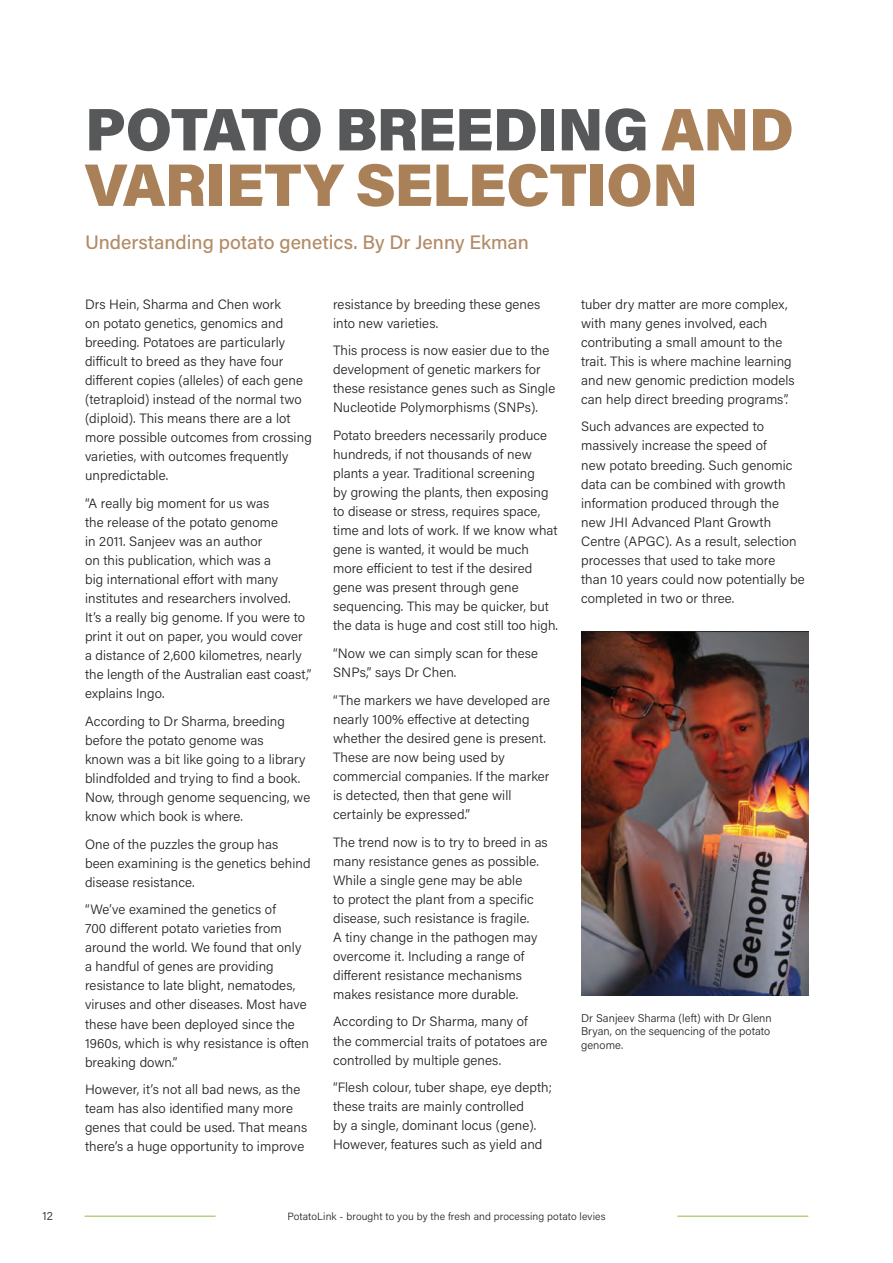
<style>
.page{position:relative;width:893px;height:1263px;background:#fff}
.page>*{position:absolute;margin:0;border:0;box-sizing:border-box;transform-origin:0 0}
.t1{font:900 60px/55.5px "Acumin Pro";letter-spacing:-.01em;color:#a98057}
.t2{font:500 19.5px "Acumin Pro";color:#b28c67}
.t3{font:300 13.5px/19px "Acumin Pro";letter-spacing:.005em;color:#231f20}
.t4{font:300 12px "Acumin Pro";color:#231f20}
.t5{font:300 11.25px/13.5px "Acumin Pro";letter-spacing:.005em;color:#231f20}
.t6{font:300 10.5px "Acumin Pro";letter-spacing:.01em;color:#231f20}
.s1{color:#57585a}
</style>
<div class="page">
<img style="left:582px;top:631px;width:226px;height:364px">
<hr style="left:677px;top:1216px;width:131px;height:1px;background:#8dbe3e">
<hr style="left:85px;top:1216px;width:131px;height:1px;background:#8dbe3e">
<h1 class="t1" style="left:85px;top:99px;width:710px"><span class="s1">POTATO BREEDING</span> AND<br>VARIETY SELECTION</h1>
<h2 class="t2" style="left:85px;top:229px;width:445px">Understanding potato genetics. By Dr Jenny Ekman</h2>
<p class="t3" style="left:85px;top:294px;width:228px">Drs Hein, Sharma and Chen work<br>on potato genetics, genomics and breeding. Potatoes are particularly difficult to breed as they have four different copies (alleles) of each gene (tetraploid) instead of the normal two (diploid). This means there are a lot more possible outcomes from crossing varieties, with outcomes frequently unpredictable.</p>
<p class="t3" style="left:85px;top:493px;width:228px">“A really big moment for us was<br>the release of the potato genome<br>in 2011. Sanjeev was an author<br>on this publication, which was a<br>big international effort with many institutes and researchers involved.<br>It’s a really big genome. If you were to print it out on paper, you would cover a distance of 2,600 kilometres, nearly the length of the Australian east coast,” explains Ingo.</p>
<p class="t3" style="left:85px;top:711px;width:227px">According to Dr Sharma, breeding before the potato genome was<br>known was a bit like going to a library blindfolded and trying to find a book.<br>Now, through genome sequencing, we know which book is where.</p>
<p class="t3" style="left:85px;top:834px;width:227px">One of the puzzles the group has been examining is the genetics behind disease resistance.</p>
<p class="t3" style="left:85px;top:899px;width:225px">“We’ve examined the genetics of<br>700 different potato varieties from around the world. We found that only a handful of genes are providing resistance to late blight, nematodes, viruses and other diseases. Most have these have been deployed since the 1960s, which is why resistance is often breaking down.”</p>
<p class="t3" style="left:85px;top:1079px;width:224px">However, it’s not all bad news, as the team has also identified many more genes that could be used. That means there’s a huge opportunity to improve</p>
<p class="t3" style="left:333px;top:294px;width:209px">resistance by breeding these genes into new varieties.</p>
<p class="t3" style="left:333px;top:340px;width:224px">This process is now easier due to the development of genetic markers for these resistance genes such as Single Nucleotide Polymorphisms (SNPs).</p>
<p class="t3" style="left:333px;top:425px;width:226px">Potato breeders necessarily produce hundreds, if not thousands of new plants a year. Traditional screening<br>by growing the plants, then exposing to disease or stress, requires space, time and lots of work. If we know what gene is wanted, it would be much more efficient to test if the desired gene was present through gene sequencing. This may be quicker, but the data is huge and cost still too high.</p>
<p class="t3" style="left:333px;top:643px;width:206px">“Now we can simply scan for these<br>SNPs,” says Dr Chen.</p>
<p class="t3" style="left:333px;top:690px;width:218px">“The markers we have developed are nearly 100% effective at detecting whether the desired gene is present.<br>These are now being used by commercial companies. If the marker is detected, then that gene will certainly be expressed.”</p>
<p class="t3" style="left:333px;top:832px;width:216px">The trend now is to try to breed in as many resistance genes as possible.<br>While a single gene may be able<br>to protect the plant from a specific disease, such resistance is fragile.<br>A tiny change in the pathogen may overcome it. Including a range of different resistance mechanisms makes resistance more durable.</p>
<p class="t3" style="left:333px;top:1012px;width:216px">According to Dr Sharma, many of the commercial traits of potatoes are controlled by multiple genes.</p>
<p class="t3" style="left:333px;top:1077px;width:220px">“Flesh colour, tuber shape, eye depth; these traits are mainly controlled<br>by a single, dominant locus (gene).<br>However, features such as yield and</p>
<p class="t3" style="left:581px;top:294px;width:215px">tuber dry matter are more complex, with many genes involved, each contributing a small amount to the trait. This is where machine learning and new genomic prediction models can help direct breeding programs”.</p>
<p class="t3" style="left:581px;top:417px;width:225px">Such advances are expected to massively increase the speed of<br>new potato breeding. Such genomic data can be combined with growth information produced through the new JHI Advanced Plant Growth<br>Centre (APGC). As a result, selection processes that used to take more than 10 years could now potentially be completed in two or three.</p>
<p class="t5" style="left:581px;top:1010px;width:192px">Dr Sanjeev Sharma (left) with Dr Glenn<br>Bryan, on the sequencing of the potato genome.</p>
<p class="t4" style="left:43px;top:1208px;width:12px">12</p>
<p class="t6" style="left:287px;top:1209px;width:320px">PotatoLink - brought to you by the fresh and processing potato levies</p>
</div>
